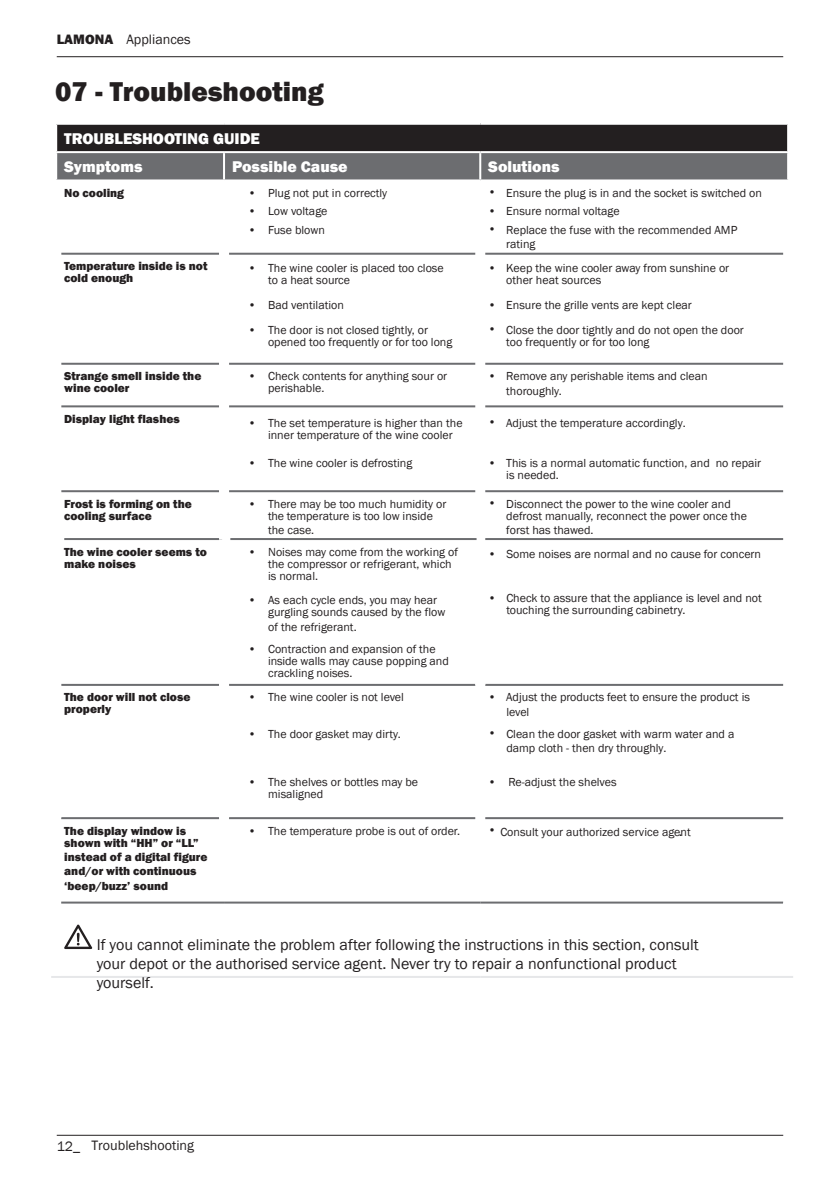
<style>
.page{position:relative;width:840px;height:1191px;background:#fff}
.page>*{position:absolute;margin:0;border:0;box-sizing:border-box;transform-origin:0 0}
.t1{font:800 28px "Franklin Gothic";color:#231f20}
.t2{font:16px/19.2px "Franklin Gothic";color:#231f20}
.t3{font:800 16px/28.4px "Franklin Gothic";color:#fff}
.t4{font:14px "Franklin Gothic";color:#231f20}
.t5{font:12px/12px "Franklin Gothic";color:#231f20}
.t6{font:800 12px/12px "Franklin Gothic";color:#231f20}
.s1{font-weight:800}
.s2{font-size:14px}
</style>
<div class="page">
<hr style="left:57px;top:1134px;width:725px;height:1px;background:#231f20">
<hr style="left:57px;top:56px;width:725px;height:1px;background:#231f20">
<div style="left:56px;top:124px;width:731px;height:28px;background:#231f20"></div>
<div style="left:57px;top:153px;width:729px;height:26px;background:#6c6d70"></div>
<hr style="left:51px;top:976px;width:173px;height:2px;background:#e6e7e9">
<hr style="left:224px;top:976px;width:256px;height:2px;background:#e6e7e9">
<hr style="left:480px;top:976px;width:312px;height:2px;background:#e6e7e9">
<hr style="left:61px;top:253px;width:158px;height:2px;background:#6c6d70">
<hr style="left:229px;top:253px;width:246px;height:2px;background:#6c6d70">
<hr style="left:485px;top:253px;width:297px;height:2px;background:#6c6d70">
<hr style="left:61px;top:363px;width:158px;height:2px;background:#6c6d70">
<hr style="left:229px;top:363px;width:246px;height:2px;background:#6c6d70">
<hr style="left:485px;top:363px;width:297px;height:2px;background:#6c6d70">
<hr style="left:61px;top:405px;width:158px;height:2px;background:#6c6d70">
<hr style="left:229px;top:405px;width:246px;height:2px;background:#6c6d70">
<hr style="left:485px;top:405px;width:297px;height:2px;background:#6c6d70">
<hr style="left:61px;top:490px;width:158px;height:2px;background:#6c6d70">
<hr style="left:229px;top:490px;width:246px;height:2px;background:#6c6d70">
<hr style="left:485px;top:490px;width:297px;height:2px;background:#6c6d70">
<hr style="left:64px;top:538px;width:158px;height:2px;background:#6c6d70">
<hr style="left:230px;top:538px;width:246px;height:2px;background:#6c6d70">
<hr style="left:485px;top:538px;width:297px;height:2px;background:#6c6d70">
<hr style="left:61px;top:684px;width:158px;height:2px;background:#6c6d70">
<hr style="left:229px;top:684px;width:246px;height:2px;background:#6c6d70">
<hr style="left:485px;top:684px;width:297px;height:2px;background:#6c6d70">
<hr style="left:61px;top:817px;width:158px;height:2px;background:#6c6d70">
<hr style="left:229px;top:817px;width:246px;height:2px;background:#6c6d70">
<hr style="left:485px;top:817px;width:297px;height:2px;background:#6c6d70">
<hr style="left:61px;top:901px;width:163px;height:2px;background:#6c6d70">
<hr style="left:224px;top:901px;width:256px;height:2px;background:#6c6d70">
<hr style="left:480px;top:901px;width:302px;height:2px;background:#6c6d70">
<div style="left:219px;top:491px;width:10px;height:48px;background:#fff"></div>
<div style="left:219px;top:539px;width:10px;height:49px;background:#fff"></div>
<hr style="left:223px;top:153px;width:2px;height:26px;background:#fff">
<hr style="left:479px;top:153px;width:2px;height:26px;background:#fff">
<hr style="left:55px;top:123px;width:169px;height:2px;background:#fff">
<hr style="left:55px;top:125px;width:2px;height:26px;background:#fff">
<hr style="left:224px;top:123px;width:256px;height:2px;background:#fff">
<hr style="left:480px;top:123px;width:308px;height:2px;background:#fff">
<hr style="left:786px;top:125px;width:2px;height:26px;background:#fff">
<hr style="left:55px;top:151px;width:169px;height:2px;background:#fff">
<hr style="left:224px;top:151px;width:256px;height:2px;background:#fff">
<hr style="left:480px;top:151px;width:308px;height:2px;background:#fff">
<svg style="left:64px;top:924px;width:28px;height:25px"></svg>
<p class="t4" style="left:57px;top:30px;width:135px"><span class="s1">LAMONA</span> Appliances</p>
<h1 class="t1" style="left:55px;top:73px;width:270px">07 - Troubleshooting</h1>
<h2 class="t3" style="left:64px;top:124px;width:197px">TROUBLESHOOTING GUIDE<br>Symptoms</h2>
<h2 class="t3" style="left:232px;top:152px;width:117px">Possible Cause</h2>
<h2 class="t3" style="left:488px;top:152px;width:73px">Solutions</h2>
<p class="t6" style="left:64px;top:187px;width:61px">No cooling</p>
<p class="t5" style="left:248px;top:187px;width:141px">• Plug not put in correctly</p>
<p class="t5" style="left:506px;top:187px;width:257px">Ensure the plug is in and the socket is switched on</p>
<p class="t5" style="left:248px;top:205px;width:81px">• Low voltage</p>
<p class="t5" style="left:506px;top:205px;width:115px">Ensure normal voltage</p>
<p class="t5" style="left:248px;top:224px;width:78px">• Fuse blown</p>
<p class="t5" style="left:506px;top:223px;width:232px;line-height:14.4px">Replace the fuse with the recommended AMP rating</p>
<p class="t6" style="left:64px;top:260px;width:145px">Temperature inside is not cold enough</p>
<p class="t5" style="left:268px;top:262px;width:177px;text-indent:-20px">• The wine cooler is placed too close to a heat source</p>
<p class="t5" style="left:506px;top:262px;width:224px">Keep the wine cooler away from sunshine or other heat sources</p>
<p class="t5" style="left:248px;top:300px;width:97px">• Bad ventilation</p>
<p class="t5" style="left:506px;top:300px;width:187px">Ensure the grille vents are kept clear</p>
<p class="t5" style="left:268px;top:324px;width:186px;text-indent:-20px">• The door is not closed tightly, or opened too frequently or for too long</p>
<p class="t5" style="left:506px;top:324px;width:239px">Close the door tightly and do not open the door too frequently or for too long</p>
<p class="t6" style="left:64px;top:370px;width:139px">Strange smell inside the wine cooler</p>
<p class="t5" style="left:268px;top:370px;width:180px;text-indent:-20px">• Check contents for anything sour or perishable.</p>
<p class="t5" style="left:506px;top:369px;width:203px;line-height:14.4px">Remove any perishable items and clean thoroughly.</p>
<p class="t6" style="left:64px;top:413px;width:117px">Display light flashes</p>
<p class="t5" style="left:268px;top:417px;width:196px;text-indent:-20px">• The set temperature is higher than the inner temperature of the wine cooler</p>
<p class="t5" style="left:506px;top:417px;width:181px">Adjust the temperature accordingly.</p>
<p class="t5" style="left:248px;top:457px;width:166px">• The wine cooler is defrosting</p>
<p class="t5" style="left:506px;top:457px;width:256px">This is a normal automatic function, and no repair is needed.</p>
<p class="t6" style="left:64px;top:497px;width:129px">Frost is forming on the cooling surface</p>
<p class="t5" style="left:248px;top:498px;width:200px;text-align:center">• There may be too much humidity or the temperature is too low inside</p>
<p class="t5" style="left:268px;top:524px;width:48px">the case.</p>
<p class="t5" style="left:488px;top:183px;width:10px;line-height:18.4px;text-align:justify">• • •</p>
<p class="t5" style="left:488px;top:262px;width:10px">•</p>
<p class="t5" style="left:488px;top:293px;width:10px;line-height:24.4px">• •</p>
<p class="t5" style="left:488px;top:370px;width:10px">•</p>
<p class="t5" style="left:488px;top:416px;width:10px">•</p>
<p class="t5" style="left:488px;top:457px;width:10px">•</p>
<p class="t5" style="left:488px;top:497px;width:10px">•</p>
<p class="t5" style="left:506px;top:498px;width:242px">Disconnect the power to the wine cooler and defrost manually, reconnect the power once the</p>
<p class="t5" style="left:506px;top:524px;width:89px">forst has thawed.</p>
<p class="t6" style="left:64px;top:546px;width:144px">The wine cooler seems to make noises</p>
<p class="t5" style="left:268px;top:546px;width:191px;text-indent:-20px">• Noises may come from the working of the compressor or refrigerant, which is normal.</p>
<p class="t5" style="left:506px;top:548px;width:256px">Some noises are normal and no cause for concern</p>
<p class="t5" style="left:506px;top:592px;width:257px">Check to assure that the appliance is level and not touching the surrounding cabinetry.</p>
<p class="t5" style="left:488px;top:548px;width:10px">•</p>
<p class="t5" style="left:488px;top:592px;width:10px">•</p>
<p class="t5" style="left:268px;top:595px;width:179px;text-indent:-20px">• As each cycle ends, you may hear gurgling sounds caused by the flow</p>
<p class="t5" style="left:268px;top:621px;width:90px">of the refrigerant.</p>
<p class="t5" style="left:268px;top:643px;width:182px;text-indent:-20px">• Contraction and expansion of the inside walls may cause popping and crackling noises.</p>
<p class="t6" style="left:64px;top:691px;width:128px">The door will not close properly</p>
<p class="t5" style="left:248px;top:691px;width:157px">• The wine cooler is not level</p>
<p class="t5" style="left:506px;top:690px;width:245px;line-height:14.4px">Adjust the products feet to ensure the product is level</p>
<p class="t5" style="left:248px;top:728px;width:154px">• The door gasket may dirty.</p>
<p class="t5" style="left:506px;top:727px;width:229px;line-height:14.4px">Clean the door gasket with warm water and a damp cloth - then dry throughly.</p>
<p class="t5" style="left:268px;top:776px;width:151px;text-indent:-20px">• The shelves or bottles may be misaligned</p>
<p class="t5" style="left:508px;top:776px;width:110px">Re-adjust the shelves</p>
<p class="t6" style="left:64px;top:824px;width:136px">The display window is shown with “HH” or “LL”</p>
<p class="t6" style="left:64px;top:849px;width:145px;line-height:14.4px">instead of a digital figure and/or with continuous ‘beep/buzz’ sound</p>
<p class="t5" style="left:488px;top:691px;width:10px">•</p>
<p class="t5" style="left:488px;top:727px;width:10px">•</p>
<p class="t5" style="left:488px;top:776px;width:10px">•</p>
<p class="t5" style="left:268px;top:825px;width:193px">The temperature probe is out of order.</p>
<p class="t5" style="left:488px;top:826px;width:204px">• Consult your authorized service agent<span class="s2">.</span></p>
<p class="t5" style="left:248px;top:825px;width:10px">•</p>
<h2 class="t2" style="left:97px;top:935px;width:603px">If you cannot eliminate the problem after following the instructions in this section, consult your depot or the authorised service agent. Never try to repair a nonfunctional product yourself.</h2>
<p class="t4" style="left:57px;top:1136px;width:139px">12_ Troublehshooting</p>
</div>
